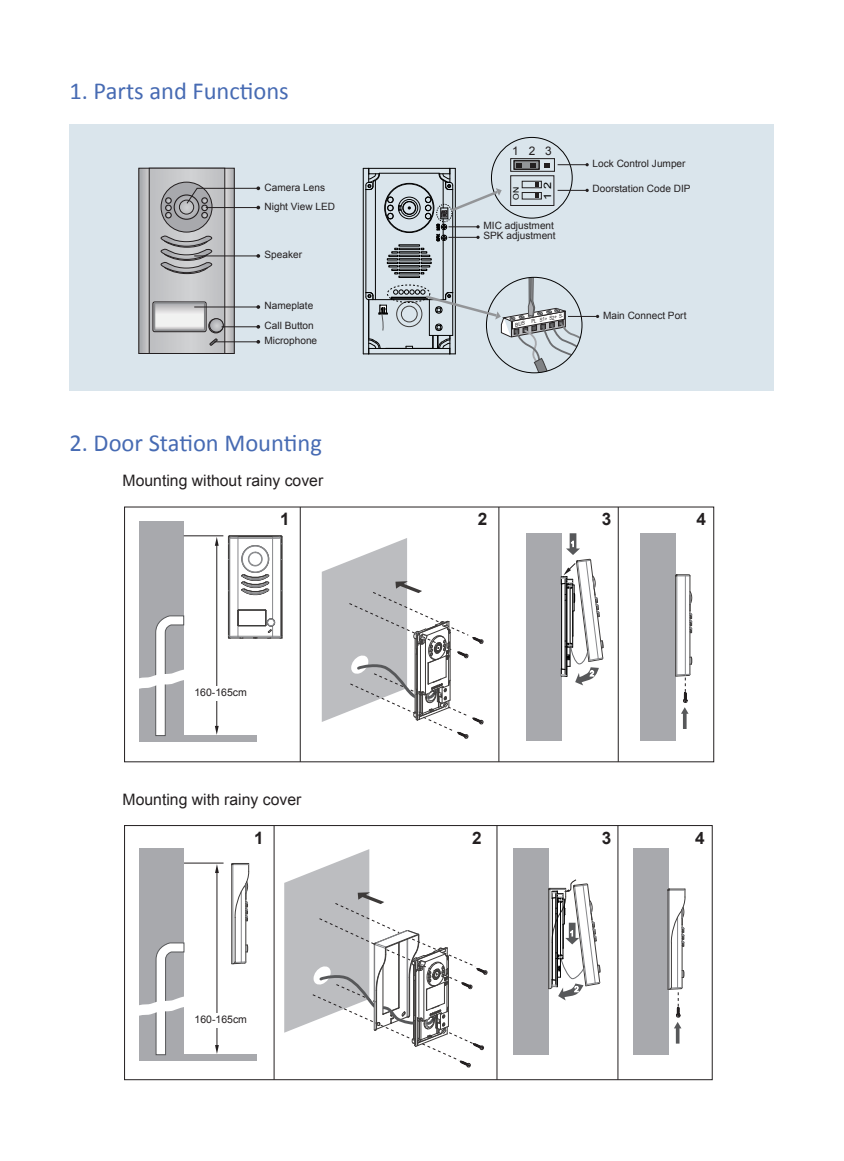
<style>
.page{position:relative;width:844px;height:1161px;background:#fff}
.page>*{position:absolute;margin:0;border:0;box-sizing:border-box;transform-origin:0 0}
.first_title{font:24.5px "Calibri";color:#476bb3}
.t1{font:700 17.15px "Arial";color:#231f20}
.text{font:15.75px "Arial";color:#231f20}
.t2{font:11.9px "Arial";color:#231f20}
.t3{font:10.5px "Arial";color:#231f20}
.t4{font:10.15px/19.2px "Arial";color:#231f20}
.t5{font:10.15px "Arial";color:#000;scale:1.25 1}
.t6{font:7.7px "Arial";color:#000;scale:1.11 1}
.t7{font:italic 5.25px "Arial";color:#231f20;scale:.94 1}
</style>
<div class="page">
<div style="left:69px;top:124px;width:705px;height:267px;background:#dae5ec"></div>
<svg style="left:140px;top:170px;width:92px;height:182px;background:#b8b8ba"></svg>
<div style="left:138px;top:168px;width:96px;height:186px;border:1px solid #231f20"></div>
<svg style="left:151px;top:170px;width:72px;height:182px;background:#c1c2c5"></svg>
<div style="left:149px;top:168px;width:76px;height:186px;border:1px solid #231f20"></div>
<div style="left:161px;top:182px;width:51px;height:50px;background:#a8a9ad;border-radius:50%"></div>
<div style="left:161px;top:182px;width:51px;height:50px;border:1px solid #231f20;border-radius:50%"></div>
<svg style="left:174px;top:195px;width:25px;height:24px"></svg>
<div style="left:173px;top:194px;width:26px;height:26px;border:1px solid #231f20;border-radius:50%"></div>
<div style="left:179px;top:200px;width:15px;height:14px;border:1px solid #231f20;border-radius:50%"></div>
<div style="left:165px;top:197px;width:7px;height:7px;border:1px solid #231f20;border-radius:50%"></div>
<div style="left:165px;top:205px;width:7px;height:6px;border:1px solid #231f20;border-radius:50%"></div>
<svg style="left:165px;top:198px;width:6px;height:20px"></svg>
<div style="left:165px;top:212px;width:7px;height:6px;border:1px solid #231f20;border-radius:50%"></div>
<svg style="left:161px;top:235px;width:51px;height:39px;background:#9f9fa1"></svg>
<div style="left:152px;top:302px;width:54px;height:30px;border:1px solid #231f20;border-radius:2px"></div>
<svg style="left:156px;top:304px;width:47px;height:25px"></svg>
<div style="left:154px;top:302px;width:51px;height:29px;border:1px solid #808285"></div>
<svg style="left:209px;top:338px;width:9px;height:8px"></svg>
<div style="left:208px;top:318px;width:15px;height:15px;border:1px solid #231f20;border-radius:50%"></div>
<svg style="left:209px;top:319px;width:14px;height:13px"></svg>
<div style="left:209px;top:318px;width:14px;height:14px;border:1px solid #231f20;border-radius:50%"></div>
<svg style="left:186px;top:186px;width:74px;height:32px"></svg>
<hr style="left:206px;top:207px;width:52px;height:1px;background:#231f20">
<svg style="left:256px;top:254px;width:4px;height:4px"></svg>
<hr style="left:194px;top:256px;width:64px;height:1px;background:#231f20">
<svg style="left:256px;top:305px;width:4px;height:4px"></svg>
<hr style="left:194px;top:307px;width:64px;height:1px;background:#231f20">
<svg style="left:256px;top:325px;width:4px;height:4px"></svg>
<hr style="left:221px;top:326px;width:37px;height:1px;background:#231f20">
<svg style="left:256px;top:340px;width:4px;height:4px"></svg>
<hr style="left:214px;top:341px;width:44px;height:1px;background:#231f20">
<div style="left:510px;top:158px;width:44px;height:14px;border:1px solid #231f20"></div>
<div style="left:514px;top:161px;width:25px;height:8px;background:#939598"></div>
<div style="left:513px;top:160px;width:26px;height:10px;border:1px solid #231f20"></div>
<svg style="left:363px;top:163px;width:236px;height:210px"></svg>
<hr style="left:448px;top:237px;width:30px;height:1px;background:#231f20">
<div style="left:139px;top:521px;width:45px;height:215px;background:#a8a9ad"></div>
<div style="left:526px;top:533px;width:35px;height:207px;background:#a8a9ad"></div>
<hr style="left:184px;top:535px;width:39px;height:1px;background:#231f20">
<div style="left:139px;top:736px;width:117px;height:6px;background:#a8a9ad"></div>
<hr style="left:216px;top:544px;width:1px;height:185px;background:#231f20">
<svg style="left:215px;top:537px;width:4px;height:9px"></svg>
<svg style="left:215px;top:726px;width:4px;height:9px"></svg>
<div style="left:640px;top:533px;width:35px;height:207px;background:#a8a9ad"></div>
<div style="left:192px;top:686px;width:56px;height:15px;background:#fff"></div>
<svg style="left:139px;top:615px;width:47px;height:121px"></svg>
<hr style="left:675px;top:576px;width:1px;height:100px;background:#3d3b3a">
<hr style="left:676px;top:576px;width:1px;height:100px;background:#87888b">
<hr style="left:684px;top:576px;width:1px;height:98px;background:#87888b">
<hr style="left:689px;top:576px;width:1px;height:98px;background:#3d3b3a">
<svg style="left:689px;top:657px;width:3px;height:8px"></svg>
<svg style="left:689px;top:591px;width:3px;height:42px"></svg>
<svg style="left:675px;top:574px;width:15px;height:3px"></svg>
<svg style="left:322px;top:538px;width:161px;height:201px"></svg>
<svg style="left:675px;top:674px;width:15px;height:55px"></svg>
<svg style="left:561px;top:533px;width:42px;height:152px"></svg>
<hr style="left:228px;top:537px;width:1px;height:101px;background:#3d3b3a">
<hr style="left:229px;top:538px;width:1px;height:98px;background:#87888b">
<hr style="left:237px;top:537px;width:1px;height:100px;background:#87888b">
<hr style="left:272px;top:537px;width:1px;height:82px;background:#87888b">
<hr style="left:280px;top:538px;width:1px;height:98px;background:#87888b">
<hr style="left:281px;top:537px;width:1px;height:101px;background:#3d3b3a">
<hr style="left:282px;top:537px;width:1px;height:101px;background:#3d3b3a">
<hr style="left:238px;top:538px;width:34px;height:1px;background:#87888b">
<hr style="left:238px;top:537px;width:34px;height:1px;background:#87888b">
<hr style="left:229px;top:536px;width:52px;height:1px;background:#3d3b3a">
<hr style="left:229px;top:535px;width:52px;height:1px;background:#3d3b3a">
<div style="left:241px;top:545px;width:28px;height:28px;border:1px solid #3d3b3a;border-radius:50%"></div>
<div style="left:242px;top:545px;width:27px;height:27px;border:1px solid #87888b;border-radius:50%"></div>
<div style="left:242px;top:546px;width:26px;height:26px;border:1px solid #87888b;border-radius:50%"></div>
<svg style="left:248px;top:552px;width:14px;height:14px"></svg>
<svg style="left:241px;top:574px;width:28px;height:22px"></svg>
<svg style="left:272px;top:535px;width:10px;height:9px"></svg>
<svg style="left:228px;top:535px;width:10px;height:9px"></svg>
<svg style="left:228px;top:610px;width:54px;height:29px"></svg>
<hr style="left:300px;top:507px;width:1px;height:255px;background:#231f20">
<hr style="left:498px;top:507px;width:1px;height:255px;background:#231f20">
<hr style="left:617px;top:507px;width:1px;height:255px;background:#231f20">
<div style="left:139px;top:848px;width:45px;height:207px;background:#a8a9ad"></div>
<div style="left:513px;top:848px;width:35px;height:207px;background:#a8a9ad"></div>
<hr style="left:184px;top:863px;width:39px;height:1px;background:#231f20">
<div style="left:139px;top:1055px;width:117px;height:6px;background:#a8a9ad"></div>
<hr style="left:216px;top:871px;width:1px;height:177px;background:#231f20">
<svg style="left:215px;top:864px;width:4px;height:9px"></svg>
<svg style="left:215px;top:1045px;width:4px;height:9px"></svg>
<div style="left:633px;top:848px;width:35px;height:207px;background:#a8a9ad"></div>
<div style="left:193px;top:1013px;width:56px;height:15px;background:#fff"></div>
<svg style="left:139px;top:942px;width:47px;height:113px"></svg>
<hr style="left:231px;top:864px;width:1px;height:100px;background:#3d3b3a">
<hr style="left:232px;top:864px;width:1px;height:100px;background:#87888b">
<hr style="left:235px;top:917px;width:1px;height:44px;background:#3d3b3a">
<hr style="left:241px;top:892px;width:1px;height:70px;background:#87888b">
<hr style="left:245px;top:884px;width:1px;height:78px;background:#3d3b3a">
<svg style="left:246px;top:944px;width:2px;height:8px"></svg>
<svg style="left:232px;top:961px;width:14px;height:3px"></svg>
<svg style="left:231px;top:863px;width:18px;height:58px"></svg>
<hr style="left:667px;top:890px;width:1px;height:99px;background:#3d3b3a">
<hr style="left:668px;top:890px;width:1px;height:99px;background:#87888b">
<hr style="left:671px;top:943px;width:1px;height:44px;background:#3d3b3a">
<hr style="left:677px;top:917px;width:1px;height:71px;background:#87888b">
<hr style="left:681px;top:909px;width:1px;height:78px;background:#3d3b3a">
<svg style="left:682px;top:970px;width:2px;height:8px"></svg>
<svg style="left:667px;top:986px;width:15px;height:57px"></svg>
<svg style="left:667px;top:888px;width:18px;height:59px"></svg>
<svg style="left:284px;top:849px;width:203px;height:218px"></svg>
<svg style="left:548px;top:879px;width:52px;height:121px"></svg>
<div style="left:124px;top:825px;width:588px;height:255px;border:1px solid #231f20"></div>
<hr style="left:274px;top:825px;width:1px;height:255px;background:#231f20">
<hr style="left:496px;top:825px;width:1px;height:255px;background:#231f20">
<hr style="left:617px;top:825px;width:1px;height:255px;background:#231f20">
<p class="first_title" style="left:69px;top:76px;width:221px">1. Parts and Functions</p>
<p class="t4" style="left:264px;top:178px;width:72px">Camera Lens<br>Night View LED</p>
<p class="t4" style="left:264px;top:245px;width:39px">Speaker</p>
<p class="t4" style="left:264px;top:296px;width:51px;line-height:19.8px">Nameplate<br>Call Button</p>
<p class="t4" style="left:264px;top:331px;width:54px">Microphone</p>
<p class="first_title" style="left:69px;top:427px;width:254px">2. Door Station Mounting</p>
<p class="text" style="left:123px;top:470px;width:202px">Mounting without rainy cover</p>
<p class="t2" style="left:512px;top:143px;width:41px">1 2 3</p>
<p class="t5" style="left:540px;top:200px;width:16px;rotate:-90deg">1 2</p>
<p class="t6" style="left:511px;top:200px;width:13px;rotate:-90deg">ON</p>
<p class="t4" style="left:483px;top:216px;width:72px">MIC adjustment</p>
<p class="t4" style="left:483px;top:226px;width:74px">SPK adjustment</p>
<p class="t7" style="left:514px;top:321px;width:57px;rotate:-11deg">BUS PL S1+ S2+ S-</p>
<p class="t4" style="left:592px;top:154px;width:94px">Lock Control Jumper</p>
<p class="t4" style="left:592px;top:179px;width:99px">Doorstation Code DIP</p>
<p class="t4" style="left:603px;top:305px;width:85px">Main Connect Port</p>
<p class="t1" style="left:280px;top:508px;width:11px">1</p>
<p class="t1" style="left:477px;top:508px;width:11px">2</p>
<p class="t1" style="left:601px;top:508px;width:11px">3</p>
<p class="t1" style="left:696px;top:508px;width:11px">4</p>
<p class="t3" style="left:194px;top:686px;width:54px">160-165cm</p>
<p class="text" style="left:123px;top:789px;width:180px">Mounting with rainy cover</p>
<p class="t1" style="left:254px;top:826px;width:11px">1</p>
<p class="t1" style="left:472px;top:826px;width:11px">2</p>
<p class="t1" style="left:601px;top:826px;width:11px">3</p>
<p class="t1" style="left:694px;top:826px;width:11px">4</p>
<p class="t3" style="left:194px;top:1012px;width:54px">160-165cm</p>
</div>
